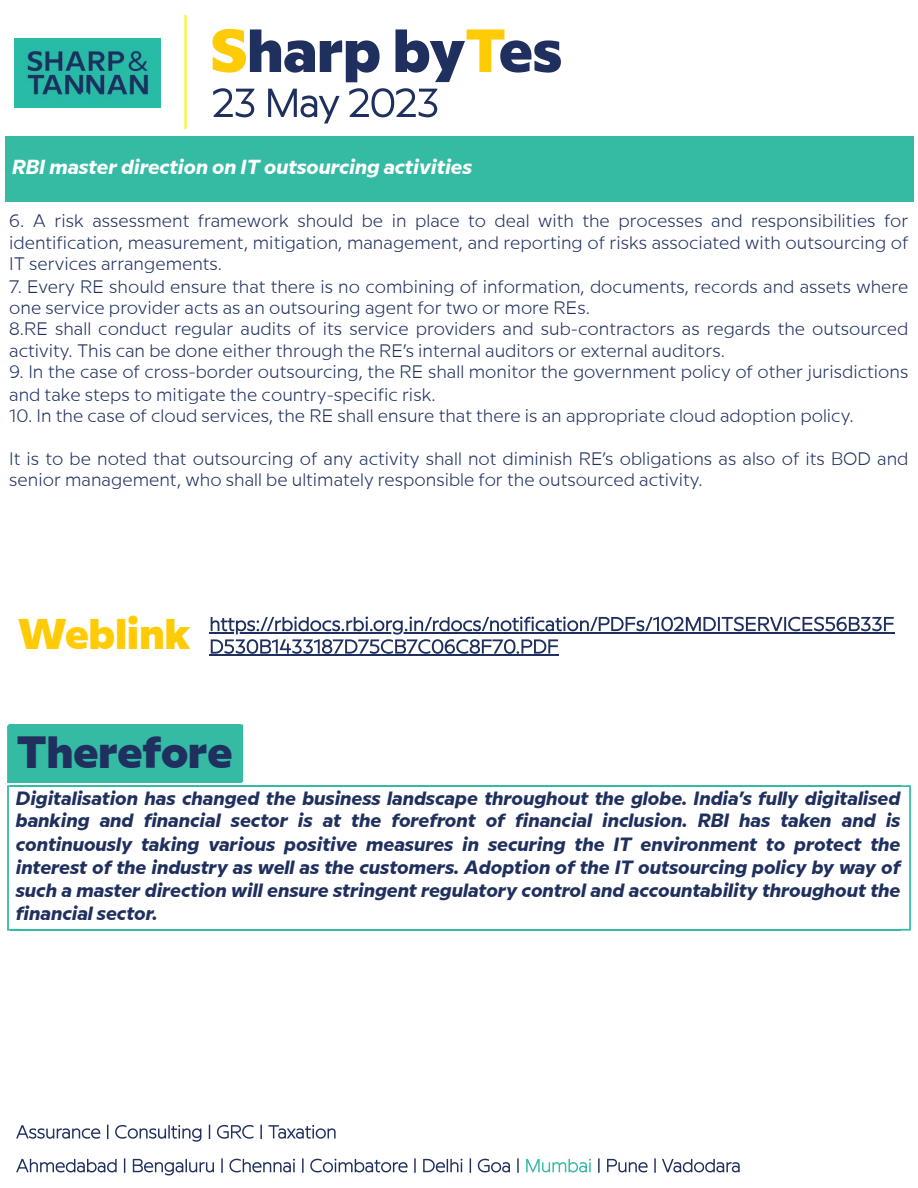
<style>
.page{position:relative;width:918px;height:1188px;background:#fff}
.page>*{position:absolute;margin:0;border:0;box-sizing:border-box;transform-origin:0 0}
.t1{font:800 60.75px "Sharp And Tannan";color:#1f305f}
.t2{font:800 45px "Sharp And Tannan";color:#1f305f}
.t3{font:800 42.75px "Sharp And Tannan";color:#ffcb05}
.t4{font:italic 700 20.25px "Sharp And Tannan";color:#fff}
.t5{font:italic 700 19.2px/23px "Sharp And Tannan";color:#1f305f;text-align:justify}
.t6{font:300 18px/21.3px "Sharp And Tannan";color:#1f305f}
.s1{color:#ffcb05}
</style>
<div class="page">
<img style="left:184px;top:16px;width:3px;height:112px">
<img style="left:15px;top:38px;width:146px;height:70px">
<svg style="left:16px;top:1158px;width:503px;height:17px"></svg>
<svg style="left:526px;top:1159px;width:65px;height:13px"></svg>
<svg style="left:598px;top:1158px;width:142px;height:15px"></svg>
<svg style="left:16px;top:1125px;width:320px;height:17px"></svg>
<hr style="left:11px;top:929px;width:890px;height:1px;background:#35baa4">
<hr style="left:11px;top:785px;width:890px;height:2px;background:#35baa4">
<svg style="left:899px;top:785px;width:12px;height:145px"></svg>
<div style="left:9px;top:724px;width:231px;height:59px;background:#35baa4"></div>
<svg style="left:240px;top:724px;width:3px;height:59px"></svg>
<svg style="left:7px;top:724px;width:12px;height:206px"></svg>
<svg style="left:213px;top:88px;width:224px;height:35px"></svg>
<hr style="left:209px;top:632px;width:685px;height:1px;background:#1f305f">
<hr style="left:209px;top:655px;width:349px;height:1px;background:#1f305f">
<svg style="left:211px;top:617px;width:683px;height:37px"></svg>
<div style="left:6px;top:136px;width:908px;height:65px;background:#35baa4"></div>
<h1 class="t1" style="left:210px;top:29px;width:354px"><span class="s1">S</span>harp by<span class="s1">T</span>es</h1>
<p class="t4" style="left:12px;top:160px;width:462px">RBI master direction on IT outsourcing activities</p>
<p class="t6" style="left:9px;top:212px;width:901px;text-align:justify">6. A risk assessment framework should be in place to deal with the processes and responsibilities for identification, measurement, mitigation, management, and reporting of risks associated with outsourcing of IT services arrangements.</p>
<p class="t6" style="left:9px;top:277px;width:901px">7. Every RE should ensure that there is no combining of information, documents, records and assets where one service provider acts as an outsouring agent for two or more REs.<br>8.RE shall conduct regular audits of its service providers and sub-contractors as regards the outsourced activity. This can be done either through the RE’s internal auditors or external auditors.</p>
<p class="t6" style="left:9px;top:362px;width:901px;line-height:22.5px">9. In the case of cross-border outsourcing, the RE shall monitor the government policy of other jurisdictions and take steps to mitigate the country-specific risk.</p>
<p class="t6" style="left:9px;top:406px;width:846px">10. In the case of cloud services, the RE shall ensure that there is an appropriate cloud adoption policy.</p>
<p class="t6" style="left:9px;top:449px;width:901px">It is to be noted that outsourcing of any activity shall not diminish RE’s obligations as also of its BOD and senior management, who shall be ultimately responsible for the outsourced activity.</p>
<h3 class="t3" style="left:18px;top:619px;width:174px">Weblink</h3>
<h2 class="t2" style="left:17px;top:737px;width:217px">Therefore</h2>
<p class="t5" style="left:16px;top:788px;width:886px">Digitalisation has changed the business landscape throughout the globe. India’s fully digitalised banking and financial sector is at the forefront of financial inclusion. RBI has taken and is continuously taking various positive measures in securing the IT environment to protect the interest of the industry as well as the customers. Adoption of the IT outsourcing policy by way of such a master direction will ensure stringent regulatory control and accountability throughout the financial sector.</p>
</div>
